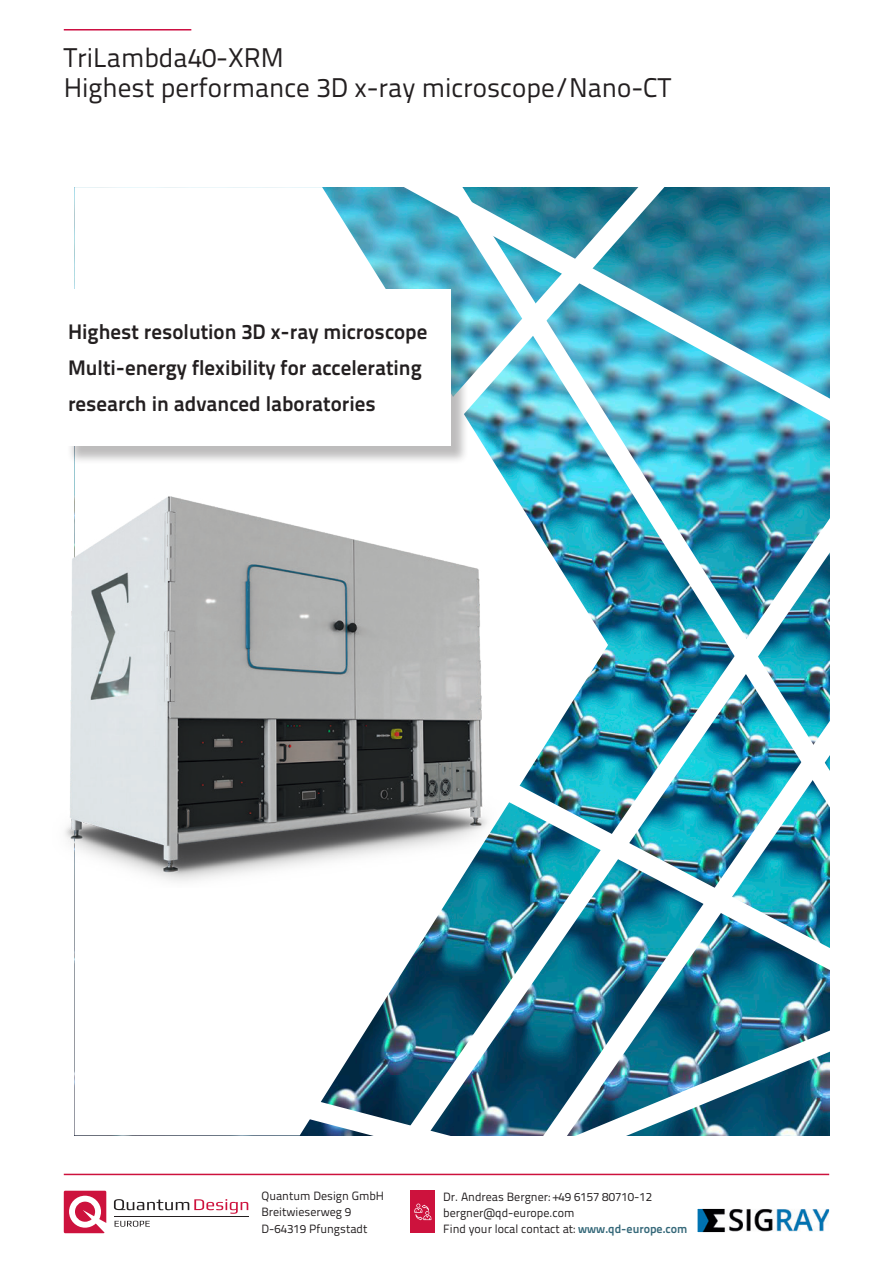
<style>
.page{position:relative;width:893px;height:1263px;background:#fff}
.page>*{position:absolute;margin:0;border:0;box-sizing:border-box;transform-origin:0 0}
.t1{font:27px/30px "Titillium Text 22 L";color:#231f20}
.Überschrift{font:700 21px/36px "Titillium Text 22 L";color:#231f20}
.t2{font:12px/16.8px "Titillium Text 22 L";color:#231f20}
.s1{font-weight:700;color:#356879}
</style>
<div class="page">
<hr style="left:64px;top:29px;width:127px;height:2px;background:#cd0d40">
<img style="left:698px;top:1210px;width:130px;height:21px">
<div style="left:696px;top:1208px;width:134px;height:25px;border:1px solid #fff"></div>
<hr style="left:64px;top:1174px;width:765px;height:1px;background:#cd123d">
<svg style="left:64px;top:1191px;width:42px;height:42px"></svg>
<svg style="left:114px;top:1199px;width:134px;height:15px"></svg>
<hr style="left:114px;top:1216px;width:135px;height:1px;background:#231f20">
<svg style="left:115px;top:1221px;width:35px;height:6px"></svg>
<div style="left:411px;top:1191px;width:24px;height:42px;background:#cd123d"></div>
<svg style="left:414px;top:1203px;width:17px;height:17px"></svg>
<img style="left:300px;top:1051px;width:157px;height:84px">
<img style="left:457px;top:1029px;width:372px;height:106px">
<img style="left:297px;top:187px;width:532px;height:842px">
<div style="left:66px;top:291px;width:404px;height:173px;background:#231f20;opacity:.3"></div>
<div style="left:64px;top:289px;width:387px;height:156px;background:#fff"></div>
<img style="left:65px;top:470px;width:464px;height:418px">
<h1 class="t1" style="left:64px;top:41px;width:609px">TriLambda40-XRM<br>Highest performance 3D x-ray microscope/Nano-CT</h1>
<p class="Überschrift" style="left:68px;top:313px;width:361px">Highest resolution 3D x-ray microscope</p>
<p class="Überschrift" style="left:68px;top:349px;width:355px">Multi-energy flexibility for accelerating research in advanced laboratories</p>
<p class="t2" style="left:261px;top:1186px;width:124px">Quantum Design GmbH<br>Breitwieserweg 9<br>D-64319 Pfungstadt</p>
<p class="t2" style="left:443px;top:1187px;width:246px;line-height:16.4px">Dr. Andreas Bergner: +49 6157 80710-12 bergner@qd-europe.com<br>Find your local contact at: <span class="s1">www.qd-europe.com</span></p>
</div>
